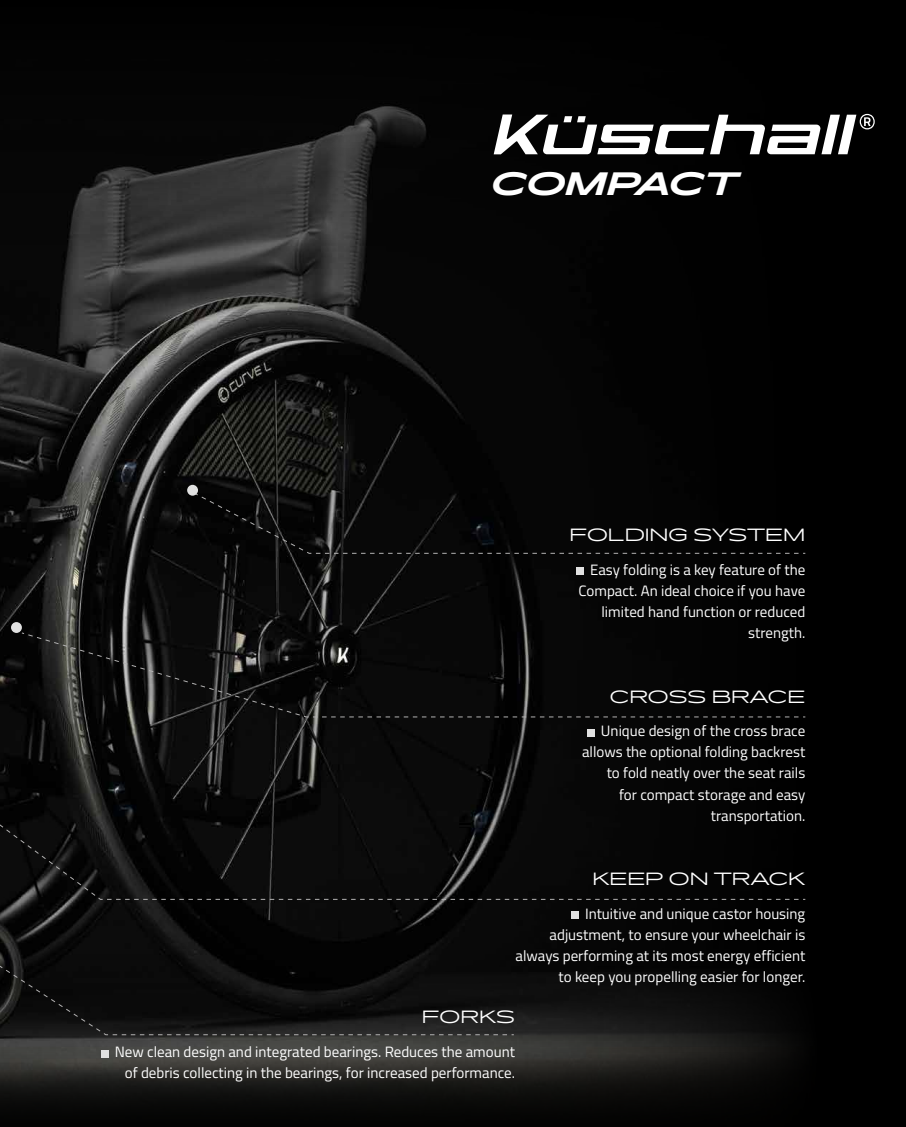
<style>
.page{position:relative;width:906px;height:1127px;background:#000}
.page>*{position:absolute;margin:0;border:0;box-sizing:border-box;transform-origin:0 0}
.t1{font:italic 700 31.5px "Pano";letter-spacing:.005em;color:#fff}
.t2{font:300 17.25px "Pano";color:#fff}
.t3{font:15px/21px "Titillium Web";color:#fff;text-align:right}
</style>
<div class="page">
<img style="left:0;top:106px;width:815px;height:998px">
<svg style="left:21px;top:632px;width:785px;height:86px"></svg>
<div style="left:11px;top:622px;width:11px;height:11px;background:#e1e1e1;border-radius:50%"></div>
<svg style="left:194px;top:493px;width:612px;height:61px"></svg>
<div style="left:187px;top:485px;width:11px;height:11px;background:#e1e1e1;border-radius:50%"></div>
<svg style="left:0;top:955px;width:515px;height:80px"></svg>
<div style="left:571px;top:912px;width:7px;height:7px;background:#e1e1e1"></div>
<div style="left:576px;top:568px;width:7px;height:7px;background:#e1e1e1"></div>
<div style="left:587px;top:729px;width:7px;height:7px;background:#e1e1e1"></div>
<div style="left:101px;top:1050px;width:7px;height:7px;background:#e1e1e1"></div>
<svg style="left:0;top:777px;width:806px;height:123px"></svg>
<svg style="left:494px;top:114px;width:380px;height:40px"></svg>
<h1 class="t1" style="left:491px;top:163px;width:249px">COMPACT</h1>
<p class="t2" style="left:569px;top:523px;width:237px">FOLDING SYSTEM</p>
<p class="t3" style="left:578px;top:558px;width:228px">Easy folding is a key feature of the<br>Compact. An ideal choice if you have limited hand function or reduced strength.</p>
<p class="t2" style="left:610px;top:685px;width:197px">CROSS BRACE</p>
<p class="t3" style="left:582px;top:720px;width:225px">Unique design of the cross brace allows the optional folding backrest to fold neatly over the seat rails<br>for compact storage and easy transportation.</p>
<p class="t2" style="left:592px;top:867px;width:214px">KEEP ON TRACK</p>
<p class="t3" style="left:515px;top:902px;width:291px">Intuitive and unique castor housing adjustment, to ensure your wheelchair is always performing at its most energy efficient to keep you propelling easier for longer.</p>
<p class="t2" style="left:422px;top:1005px;width:95px">FORKS</p>
<p class="t3" style="left:115px;top:1040px;width:402px">New clean design and integrated bearings. Reduces the amount of debris collecting in the bearings, for increased performance.</p>
</div>
